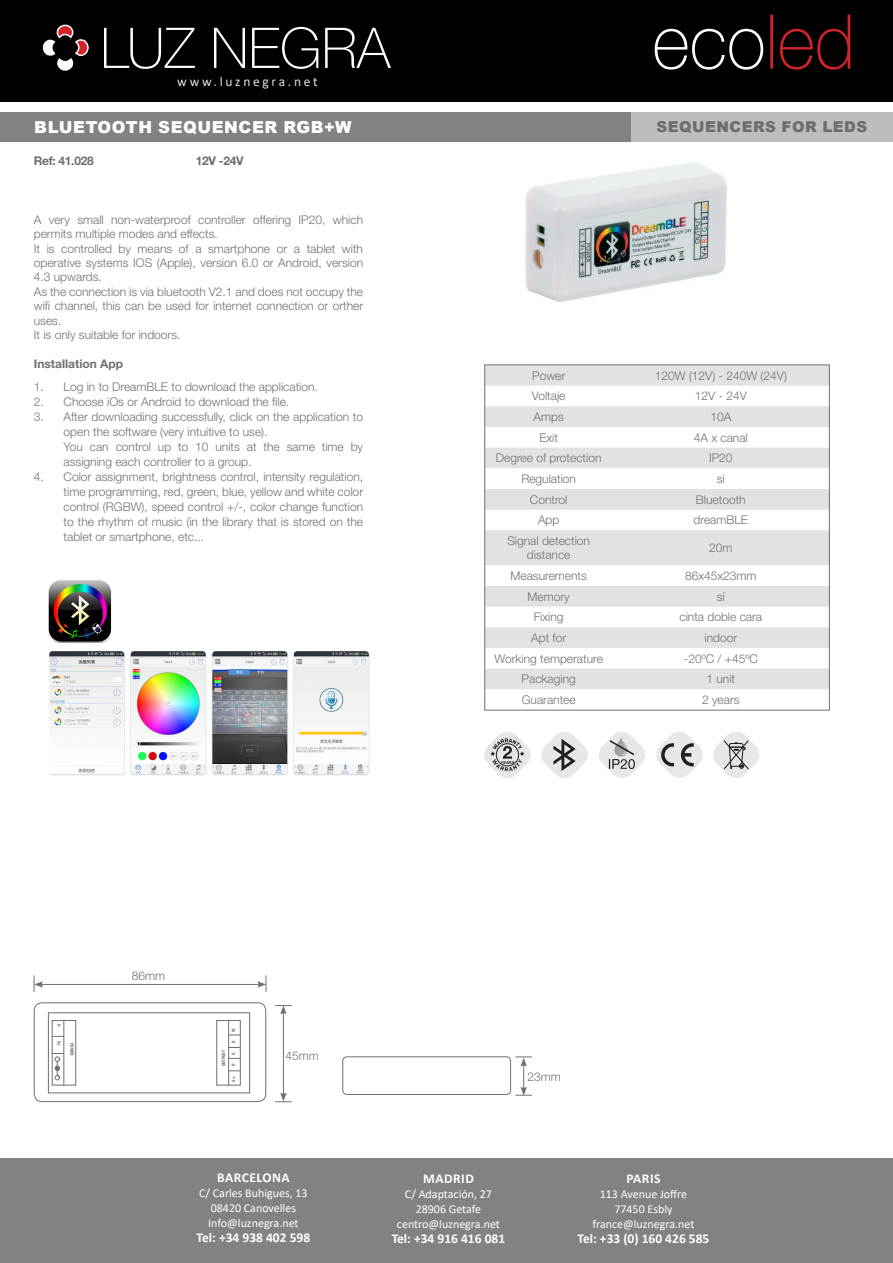
<style>
.page{position:relative;width:893px;height:1263px;background:#fff}
.page>*{position:absolute;margin:0;border:0;box-sizing:border-box;transform-origin:0 0}
.t1{font:900 16.5px "Arial";letter-spacing:.035em;color:#fff}
.t2{font:900 15px "Arial";letter-spacing:.035em;color:#6c6d70}
.t3{font:700 13.5px "Calibri";color:#fff}
.t4{font:13.5px "Calibri";letter-spacing:.2em;color:#e1e2e4}
.t5{font:700 13.5px "Calibri";letter-spacing:.04em;color:#fff}
.TEXTO_CATÁLOGO{font:300 12px/14.4px "Helvetica Neue LT Std";color:#6f7073}
.t6{font:12px "Calibri";color:#fff}
.TXT_France_BASE_GRIS{font:700 12px "Helvetica Neue LT Std";color:#6f7073}
.TXT_France_BASE_GRIS-2{font:700 12px "Helvetica Neue LT Std";letter-spacing:-.025em;color:#6c6d70}
.t7{font:700 condensed 4.5px "Helvetica Neue LT Std";color:#6f7073}
.t8{font:700 3.9px "Arial";color:#231f20}
.s1{color:#6c6d70}
</style>
<div class="page">
<div style="left:0;top:0;width:893px;height:102px;background:#000"></div>
<svg style="left:43px;top:24px;width:46px;height:47px"></svg>
<svg style="left:104px;top:27px;width:287px;height:42px"></svg>
<svg style="left:770px;top:15px;width:80px;height:55px"></svg>
<svg style="left:655px;top:29px;width:108px;height:41px"></svg>
<div style="left:631px;top:112px;width:262px;height:30px;background:#bcbdc0"></div>
<div style="left:0;top:112px;width:631px;height:30px;background:#808285"></div>
<img style="left:525px;top:162px;width:202px;height:140px">
<div style="left:342px;top:1056px;width:169px;height:39px;border:1px solid #6f7073;border-radius:4px"></div>
<hr style="left:41px;top:984px;width:219px;height:1px;background:#6f7073">
<hr style="left:283px;top:1012px;width:1px;height:83px;background:#6f7073">
<svg style="left:34px;top:975px;width:9px;height:17px"></svg>
<svg style="left:275px;top:1005px;width:17px;height:9px"></svg>
<svg style="left:515px;top:1057px;width:17px;height:39px"></svg>
<svg style="left:275px;top:1092px;width:17px;height:10px"></svg>
<svg style="left:257px;top:975px;width:10px;height:17px"></svg>
<div style="left:34px;top:1002px;width:232px;height:100px;border:1px solid #6f7073;border-radius:8px"></div>
<div style="left:48px;top:1012px;width:202px;height:81px;border:1px solid #6f7073"></div>
<div style="left:52px;top:1020px;width:24px;height:65px;border:1px solid #6f7073"></div>
<div style="left:216px;top:1020px;width:25px;height:65px;border:1px solid #6f7073"></div>
<hr style="left:63px;top:1020px;width:1px;height:65px;background:#6f7073">
<hr style="left:228px;top:1020px;width:1px;height:65px;background:#6f7073">
<svg style="left:229px;top:1070px;width:12px;height:1px"></svg>
<svg style="left:229px;top:1047px;width:12px;height:1px"></svg>
<svg style="left:229px;top:1034px;width:12px;height:1px"></svg>
<svg style="left:52px;top:1053px;width:12px;height:27px"></svg>
<svg style="left:229px;top:1058px;width:12px;height:1px"></svg>
<svg style="left:487px;top:367px;width:341px;height:322px;fill:#e1e2e4"></svg>
<svg style="left:484px;top:731px;width:276px;height:47px"></svg>
<img style="left:49px;top:651px;width:321px;height:125px">
<img style="left:49px;top:580px;width:62px;height:63px">
<div style="left:0;top:1159px;width:893px;height:104px;background:#808285"></div>
<p class="t4" style="left:177px;top:73px;width:142px">www.luznegra.net</p>
<p class="t1" style="left:34px;top:115px;width:319px">BLUETOOTH SEQUENCER RGB+W</p>
<p class="t2" style="left:656px;top:116px;width:212px">SEQUENCERS FOR LEDS</p>
<p class="TXT_France_BASE_GRIS" style="left:34px;top:153px;width:61px"><span class="s1">Ref:</span> 41.028</p>
<p class="TXT_France_BASE_GRIS-2" style="left:196px;top:153px;width:49px">12V -24V</p>
<p class="TEXTO_CATÁLOGO" style="left:34px;top:212px;width:331px">A very small non-waterproof controller offering IP20, which permits multiple modes and effects.</p>
<p class="TEXTO_CATÁLOGO" style="left:34px;top:241px;width:331px;text-align:justify">It is controlled by means of a smartphone or a tablet with operative systems IOS (Apple), version 6.0 or Android, version 4.3 upwards.</p>
<p class="TEXTO_CATÁLOGO" style="left:34px;top:284px;width:331px;text-align:justify">As the connection is via bluetooth V2.1 and does not occupy the wifi channel, this can be used for internet connection or orther uses.</p>
<p class="TEXTO_CATÁLOGO" style="left:34px;top:327px;width:148px">It is only suitable for indoors.</p>
<p class="TXT_France_BASE_GRIS" style="left:34px;top:356px;width:91px">Installation App</p>
<p class="TEXTO_CATÁLOGO" style="left:34px;top:380px;width:286px">1. Log in to DreamBLE to download the application.</p>
<p class="TEXTO_CATÁLOGO" style="left:34px;top:395px;width:257px">2. Choose iOs or Android to download the file.</p>
<p class="TEXTO_CATÁLOGO" style="left:64px;top:409px;width:301px;line-height:15px;text-indent:-30px">3. After downloading successfully, click on the application to open the software (very intuitive to use).</p>
<p class="TEXTO_CATÁLOGO" style="left:64px;top:439px;width:301px;line-height:15px">You can control up to 10 units at the same time by assigning each controller to a group.</p>
<p class="TEXTO_CATÁLOGO" style="left:64px;top:469px;width:301px;line-height:15px;text-align:justify;text-indent:-30px">4. Color assignment, brightness control, intensity regulation, time programming, red, green, blue, yellow and white color control (RGBW), speed control +/-, color change function to the rhythm of music (in the library that is stored on the tablet or smartphone, etc...</p>
<p class="TEXTO_CATÁLOGO" style="left:532px;top:368px;width:35px">Power</p>
<p class="TEXTO_CATÁLOGO" style="left:655px;top:368px;width:134px">120W (12V) - 240W (24V)</p>
<p class="TEXTO_CATÁLOGO" style="left:532px;top:389px;width:35px">Voltaje</p>
<p class="TEXTO_CATÁLOGO" style="left:695px;top:389px;width:54px">12V - 24V</p>
<p class="TEXTO_CATÁLOGO" style="left:534px;top:409px;width:32px">Amps</p>
<p class="TEXTO_CATÁLOGO" style="left:710px;top:409px;width:22px">10A</p>
<p class="TEXTO_CATÁLOGO" style="left:539px;top:430px;width:20px">Exit</p>
<p class="TEXTO_CATÁLOGO" style="left:694px;top:430px;width:56px">4A x canal</p>
<p class="TEXTO_CATÁLOGO" style="left:496px;top:451px;width:107px">Degree of protection</p>
<p class="TEXTO_CATÁLOGO" style="left:709px;top:451px;width:25px">IP20</p>
<p class="TEXTO_CATÁLOGO" style="left:521px;top:471px;width:56px">Regulation</p>
<p class="TEXTO_CATÁLOGO" style="left:717px;top:471px;width:9px">sí</p>
<p class="TEXTO_CATÁLOGO" style="left:530px;top:492px;width:39px">Control</p>
<p class="TEXTO_CATÁLOGO" style="left:696px;top:492px;width:51px">Bluetooth</p>
<p class="TEXTO_CATÁLOGO" style="left:538px;top:512px;width:23px">App</p>
<p class="TEXTO_CATÁLOGO" style="left:694px;top:512px;width:56px">dreamBLE</p>
<p class="TEXTO_CATÁLOGO" style="left:507px;top:533px;width:84px;text-align:center">Signal detection distance</p>
<p class="TEXTO_CATÁLOGO" style="left:709px;top:540px;width:25px">20m</p>
<p class="TEXTO_CATÁLOGO" style="left:510px;top:568px;width:78px">Measurements</p>
<p class="TEXTO_CATÁLOGO" style="left:685px;top:568px;width:73px">86x45x23mm</p>
<p class="TEXTO_CATÁLOGO" style="left:528px;top:589px;width:44px">Memory</p>
<p class="TEXTO_CATÁLOGO" style="left:717px;top:589px;width:9px">sí</p>
<p class="TEXTO_CATÁLOGO" style="left:534px;top:609px;width:31px">Fixing</p>
<p class="TEXTO_CATÁLOGO" style="left:679px;top:609px;width:84px">cinta doble cara</p>
<p class="TEXTO_CATÁLOGO" style="left:531px;top:630px;width:36px">Apt for</p>
<p class="TEXTO_CATÁLOGO" style="left:704px;top:630px;width:34px">indoor</p>
<p class="TEXTO_CATÁLOGO" style="left:494px;top:651px;width:110px">Working temperature</p>
<p class="TEXTO_CATÁLOGO" style="left:684px;top:651px;width:75px">-20ºC / +45ºC</p>
<p class="TEXTO_CATÁLOGO" style="left:522px;top:671px;width:56px">Packaging</p>
<p class="TEXTO_CATÁLOGO" style="left:706px;top:671px;width:30px">1 unit</p>
<p class="TEXTO_CATÁLOGO" style="left:522px;top:692px;width:56px">Guarantee</p>
<p class="TEXTO_CATÁLOGO" style="left:702px;top:692px;width:39px">2 years</p>
<p class="t8" style="left:501px;top:759px;width:15px">YEARS</p>
<p class="TEXTO_CATÁLOGO" style="left:132px;top:968px;width:35px">86mm</p>
<p class="t7" style="left:62px;top:1024px;width:5px;rotate:90deg">V-</p>
<p class="t7" style="left:231px;top:1032px;width:5px;rotate:-90deg">W</p>
<p class="t7" style="left:62px;top:1041px;width:7px;rotate:90deg">V+</p>
<p class="t7" style="left:62px;top:1058px;width:3px;rotate:90deg">-</p>
<p class="t7" style="left:62px;top:1075px;width:4px;rotate:90deg">+</p>
<p class="t7" style="left:75px;top:1043px;width:14px;rotate:90deg">POWER</p>
<p class="t7" style="left:231px;top:1043px;width:4px;rotate:-90deg">B</p>
<p class="t7" style="left:221px;top:1066px;width:18px;rotate:-90deg">OUTPOUT</p>
<p class="t7" style="left:231px;top:1055px;width:4px;rotate:-90deg">G</p>
<p class="t7" style="left:231px;top:1066px;width:4px;rotate:-90deg">R</p>
<p class="t7" style="left:231px;top:1082px;width:7px;rotate:-90deg">V+</p>
<p class="TEXTO_CATÁLOGO" style="left:285px;top:1048px;width:35px">45mm</p>
<p class="TEXTO_CATÁLOGO" style="left:528px;top:1069px;width:35px">23mm</p>
<p class="t5" style="left:217px;top:1168px;width:74px">BARCELONA</p>
<p class="t6" style="left:199px;top:1184px;width:110px">C/ Carles Buhigues, 13</p>
<p class="t6" style="left:211px;top:1199px;width:87px">08420 Canovelles</p>
<p class="t6" style="left:208px;top:1214px;width:92px">Info@luznegra.net</p>
<p class="t3" style="left:197px;top:1228px;width:115px">Tel: +34 938 402 598</p>
<p class="t3" style="left:423px;top:1169px;width:52px">MADRID</p>
<p class="t6" style="left:405px;top:1185px;width:88px">C/ Adaptación, 27</p>
<p class="t6" style="left:416px;top:1200px;width:67px">28906 Getafe</p>
<p class="t6" style="left:397px;top:1215px;width:104px">centro@luznegra.net</p>
<p class="t3" style="left:392px;top:1229px;width:115px">Tel: +34 916 416 081</p>
<p class="t3" style="left:626px;top:1169px;width:36px">PARIS</p>
<p class="t6" style="left:600px;top:1185px;width:89px">113 Avenue Joffre</p>
<p class="t6" style="left:614px;top:1200px;width:60px">77450 Esbly</p>
<p class="t6" style="left:592px;top:1215px;width:104px">france@luznegra.net</p>
<p class="t3" style="left:577px;top:1229px;width:133px">Tel: +33 (0) 160 426 585</p>
</div>
